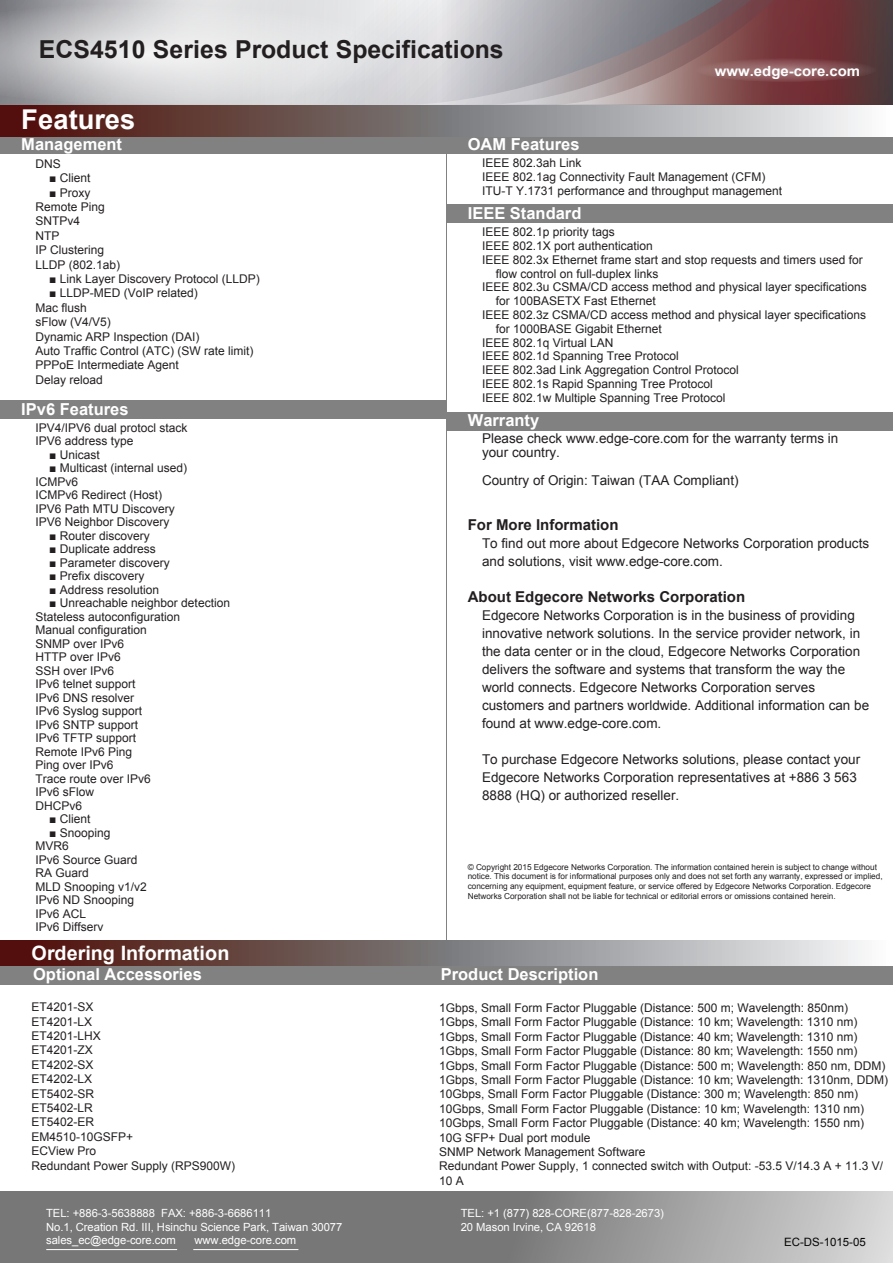
<style>
.page{position:relative;width:893px;height:1263px;background:#fff}
.page>*{position:absolute;margin:0;border:0;box-sizing:border-box;transform-origin:0 0}
.t1{font:700 27.3px "Arial";color:#fff}
.t2{font:700 24.75px "Arial";color:#231f20}
.t3{font:700 19.8px "Arial";color:#fff}
.t4{font:700 16.5px "Arial";color:#fff}
.t5{font:700 15px "Arial";color:#231f20}
.t6{font:700 14.1px "Arial";color:#fff;scale:1.06 1}
.t7{font:13.5px/18px "Arial";color:#231f20}
.t8{font:12px/14.4px "Arial";color:#231f20}
.t9{font:11.4px "Arial";color:#050604}
.t10{font:11.25px/13.5px "Arial";letter-spacing:-.005em;color:#fff}
.t11{font:8.25px/9.9px "Arial";letter-spacing:-.005em;color:#231f20}
</style>
<div class="page">
<div style="left:446px;top:412px;width:447px;height:19px;background:#808180"></div>
<div style="left:0;top:400px;width:446px;height:18px;background:#808180"></div>
<div style="left:0;top:135px;width:446px;height:19px;background:#808180"></div>
<div style="left:446px;top:135px;width:447px;height:19px;background:#808180"></div>
<hr style="left:446px;top:138px;width:1px;height:813px;background:#808180">
<svg style="left:0;top:940px;width:862px;height:26px;background:#8a7978"></svg>
<div style="left:0;top:966px;width:893px;height:19px;background:#808180"></div>
<div style="left:446px;top:204px;width:447px;height:19px;background:#808180"></div>
<svg style="left:0;top:105px;width:893px;height:31px;background:#8e7e7d"></svg>
<div style="left:0;top:1191px;width:893px;height:72px;background:#787777"></div>
<svg style="left:541px;top:1191px;width:352px;height:72px;background:#adacac"></svg>
<hr style="left:46px;top:1249px;width:131px;height:1px;background:#fff">
<hr style="left:193px;top:1249px;width:105px;height:1px;background:#fff">
<svg style="left:0;top:0;width:403px;height:105px;background:#d4d4d6"></svg>
<svg style="left:409px;top:0;width:81px;height:105px;background:#d7d7da"></svg>
<svg style="left:490px;top:0;width:403px;height:105px;background:#8b7175"></svg>
<svg style="left:695px;top:58px;width:182px;height:24px;background:#8a595b"></svg>
<h2 class="t2" style="left:39px;top:32px;width:466px">ECS4510 Series Product Specifications</h2>
<h1 class="t1" style="left:21px;top:102px;width:115px">Features</h1>
<p class="t6" style="left:715px;top:61px;width:139px">www.edge-core.com</p>
<h3 class="t4" style="left:21px;top:134px;width:102px">Management</h3>
<p class="t8" style="left:36px;top:157px;width:27px">DNS</p>
<p class="t8" style="left:49px;top:171px;width:43px">■ Client</p>
<p class="t8" style="left:36px;top:185px;width:86px;text-indent:14px">■ Proxy<br>Remote Ping<br>SNTPv4<br>NTP<br>IP Clustering<br>LLDP (802.1ab)</p>
<p class="t8" style="left:49px;top:272px;width:212px">■ Link Layer Discovery Protocol (LLDP)</p>
<p class="t8" style="left:36px;top:286px;width:220px;text-indent:14px">■ LLDP-MED (VoIP related)<br>Mac flush<br>sFlow (V4/V5)<br>Dynamic ARP Inspection (DAI)<br>Auto Traffic Control (ATC) (SW rate limit)<br>PPPoE Intermediate Agent<br>Delay reload</p>
<h3 class="t4" style="left:21px;top:398px;width:109px">IPv6 Features</h3>
<p class="t8" style="left:36px;top:421px;width:154px;line-height:13.5px">IPV4/IPV6 dual protocl stack<br>IPV6 address type</p>
<p class="t8" style="left:49px;top:447px;width:52px">■ Unicast</p>
<p class="t8" style="left:36px;top:461px;width:153px;line-height:13.5px;text-indent:14px">■ Multicast (internal used)<br>ICMPv6<br>ICMPv6 Redirect (Host)<br>IPV6 Path MTU Discovery<br>IPV6 Neighbor Discovery</p>
<p class="t8" style="left:49px;top:528px;width:102px">■ Router discovery</p>
<p class="t8" style="left:49px;top:542px;width:108px">■ Duplicate address</p>
<p class="t8" style="left:49px;top:555px;width:122px">■ Parameter discovery</p>
<p class="t8" style="left:49px;top:569px;width:97px">■ Prefix discovery</p>
<p class="t8" style="left:49px;top:582px;width:111px">■ Address resolution</p>
<p class="t8" style="left:36px;top:596px;width:196px;line-height:13.5px;text-indent:14px">■ Unreachable neighbor detection<br>Stateless autoconfiguration<br>Manual configuration<br>SNMP over IPv6<br>HTTP over IPv6<br>SSH over IPv6<br>IPv6 telnet support<br>IPv6 DNS resolver<br>IPv6 Syslog support<br>IPv6 SNTP support<br>IPv6 TFTP support<br>Remote IPv6 Ping<br>Ping over IPv6<br>Trace route over IPv6<br>IPv6 sFlow<br>DHCPv6</p>
<p class="t8" style="left:49px;top:812px;width:43px">■ Client</p>
<p class="t8" style="left:36px;top:826px;width:113px;line-height:13.5px;text-indent:14px">■ Snooping<br>MVR6<br>IPv6 Source Guard<br>RA Guard<br>MLD Snooping v1/v2<br>IPv6 ND Snooping<br>IPv6 ACL<br>IPv6 Diffserv</p>
<h3 class="t3" style="left:32px;top:940px;width:199px">Ordering Information</h3>
<h3 class="t4" style="left:33px;top:963px;width:170px">Optional Accessories</h3>
<p class="t8" style="left:32px;top:1000px;width:205px">ET4201-SX<br>ET4201-LX<br>ET4201-LHX<br>ET4201-ZX<br>ET4202-SX<br>ET4202-LX<br>ET5402-SR<br>ET5402-LR<br>ET5402-ER<br>EM4510-10GSFP+<br>ECView Pro<br>Redundant Power Supply (RPS900W)</p>
<p class="t10" style="left:46px;top:1207px;width:298px">TEL: +886-3-5638888 FAX: +886-3-6686111<br>No.1, Creation Rd. III, Hsinchu Science Park, Taiwan 30077 sales_ec@edge-core.com</p>
<p class="t10" style="left:194px;top:1234px;width:103px">www.edge-core.com</p>
<h3 class="t4" style="left:468px;top:134px;width:113px">OAM Features</h3>
<p class="t8" style="left:482px;top:156px;width:302px;line-height:13.8px">IEEE 802.3ah Link<br>IEEE 802.1ag Connectivity Fault Management (CFM)<br>ITU-T Y.1731 performance and throughput management</p>
<h3 class="t4" style="left:468px;top:203px;width:115px">IEEE Standard</h3>
<p class="t8" style="left:482px;top:225px;width:134px">IEEE 802.1p priority tags</p>
<p class="t8" style="left:482px;top:239px;width:172px">IEEE 802.1X port authentication</p>
<p class="t8" style="left:482px;top:253px;width:382px">IEEE 802.3x Ethernet frame start and stop requests and timers used for</p>
<p class="t8" style="left:496px;top:266px;width:164px">flow control on full-duplex links</p>
<p class="t8" style="left:482px;top:280px;width:386px">IEEE 802.3u CSMA/CD access method and physical layer specifications</p>
<p class="t8" style="left:496px;top:294px;width:162px">for 100BASETX Fast Ethernet</p>
<p class="t8" style="left:482px;top:308px;width:386px">IEEE 802.3z CSMA/CD access method and physical layer specifications</p>
<p class="t8" style="left:496px;top:322px;width:168px">for 1000BASE Gigabit Ethernet</p>
<p class="t8" style="left:482px;top:335px;width:133px">IEEE 802.1q Virtual LAN</p>
<p class="t8" style="left:482px;top:349px;width:198px">IEEE 802.1d Spanning Tree Protocol</p>
<p class="t8" style="left:482px;top:363px;width:258px">IEEE 802.3ad Link Aggregation Control Protocol</p>
<p class="t8" style="left:482px;top:377px;width:232px">IEEE 802.1s Rapid Spanning Tree Protocol</p>
<p class="t8" style="left:482px;top:391px;width:245px">IEEE 802.1w Multiple Spanning Tree Protocol</p>
<h3 class="t4" style="left:468px;top:410px;width:73px">Warranty</h3>
<p class="t7" style="left:482px;top:432px;width:358px;line-height:13.8px">Please check www.edge-core.com for the warranty terms in your country.</p>
<p class="t7" style="left:482px;top:471px;width:258px">Country of Origin: Taiwan (TAA Compliant)</p>
<p class="t5" style="left:468px;top:515px;width:152px">For More Information</p>
<p class="t7" style="left:482px;top:535px;width:389px">To find out more about Edgecore Networks Corporation products and solutions, visit www.edge-core.com.</p>
<p class="t5" style="left:468px;top:587px;width:279px">About Edgecore Networks Corporation</p>
<p class="t7" style="left:482px;top:607px;width:389px">Edgecore Networks Corporation is in the business of providing innovative network solutions. In the service provider network, in the data center or in the cloud, Edgecore Networks Corporation delivers the software and systems that transform the way the world connects. Edgecore Networks Corporation serves customers and partners worldwide. Additional information can be found at www.edge-core.com.</p>
<p class="t7" style="left:482px;top:750px;width:380px">To purchase Edgecore Networks solutions, please contact your<br>Edgecore Networks Corporation representatives at +886 3 563<br>8888 (HQ) or authorized reseller.</p>
<p class="t11" style="left:468px;top:862px;width:416px">© Copyright 2015 Edgecore Networks Corporation. The information contained herein is subject to change without notice. This document is for informational purposes only and does not set forth any warranty, expressed or implied, concerning any equipment, equipment feature, or service offered by Edgecore Networks Corporation. Edgecore Networks Corporation shall not be liable for technical or editorial errors or omissions contained herein.</p>
<h3 class="t4" style="left:441px;top:963px;width:159px">Product Description</h3>
<p class="t8" style="left:439px;top:1001px;width:450px">1Gbps, Small Form Factor Pluggable (Distance: 500 m; Wavelength: 850nm)<br>1Gbps, Small Form Factor Pluggable (Distance: 10 km; Wavelength: 1310 nm)<br>1Gbps, Small Form Factor Pluggable (Distance: 40 km; Wavelength: 1310 nm)<br>1Gbps, Small Form Factor Pluggable (Distance: 80 km; Wavelength: 1550 nm)<br>1Gbps, Small Form Factor Pluggable (Distance: 500 m; Wavelength: 850 nm, DDM)<br>1Gbps, Small Form Factor Pluggable (Distance: 10 km; Wavelength: 1310nm, DDM)<br>10Gbps, Small Form Factor Pluggable (Distance: 300 m; Wavelength: 850 nm)<br>10Gbps, Small Form Factor Pluggable (Distance: 10 km; Wavelength: 1310 nm)<br>10Gbps, Small Form Factor Pluggable (Distance: 40 km; Wavelength: 1550 nm)<br>10G SFP+ Dual port module<br>SNMP Network Management Software<br>Redundant Power Supply, 1 connected switch with Output: -53.5 V/14.3 A + 11.3 V/ 10 A</p>
<p class="t10" style="left:461px;top:1207px;width:205px">TEL: +1 (877) 828-CORE(877-828-2673)<br>20 Mason Irvine, CA 92618</p>
<p class="t9" style="left:784px;top:1234px;width:83px">EC-DS-1015-05</p>
</div>
